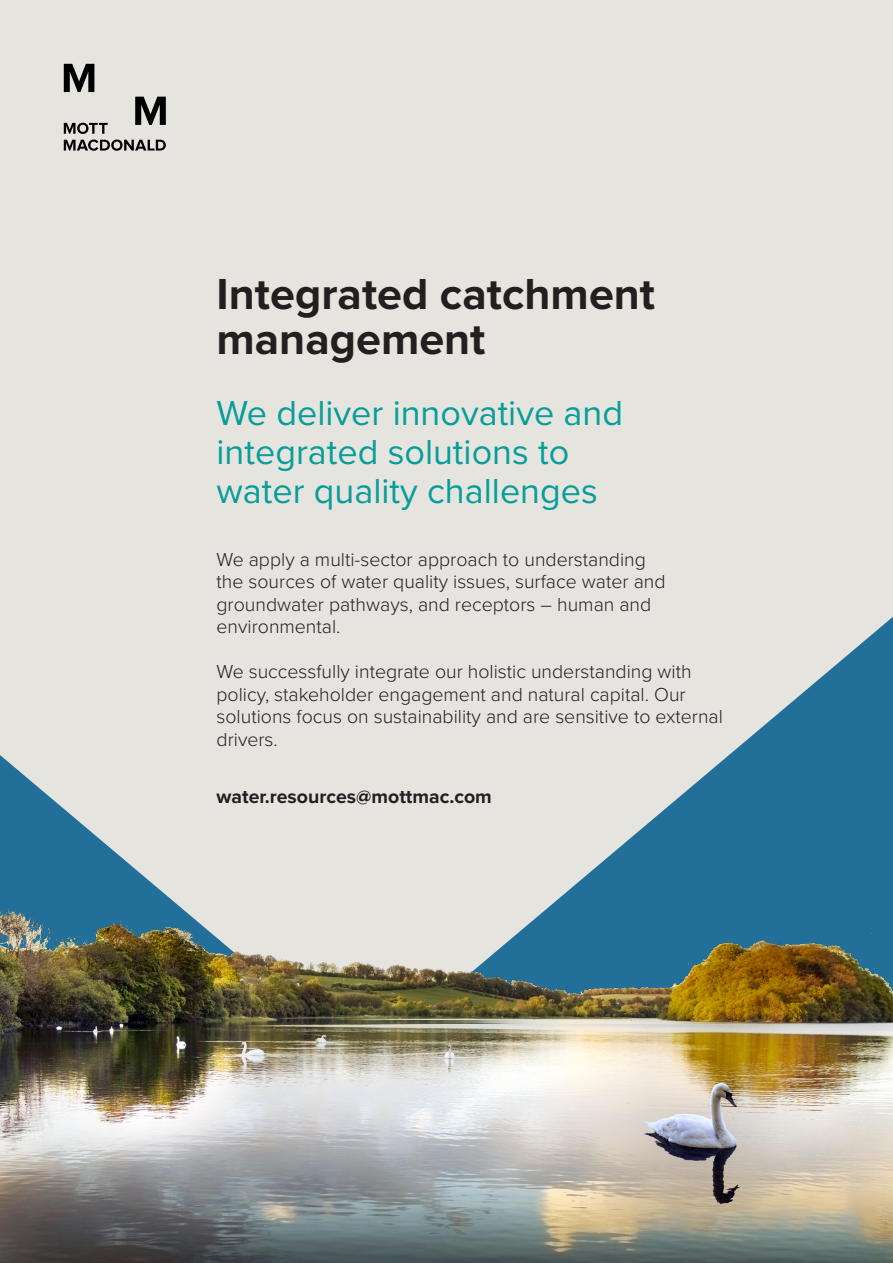
<style>
.page{position:relative;width:893px;height:1263px;background:#fff}
.page>*{position:absolute;margin:0;border:0;box-sizing:border-box;transform-origin:0 0}
.H2_-_Story_Headline{font:700 45px/45px "Proxima Nova";color:#231f20}
.Lead_in_1{font:36px/39px "Proxima Nova";color:#079e9a}
.t1{font:300 19.5px/22.5px "Proxima Nova";color:#231f20}
.t2{font:700 19.5px "Proxima Nova";color:#231f20}
</style>
<div class="page">
<div style="left:0;top:0;width:893px;height:1078px;background:#e6e4df"></div>
<svg style="left:729px;top:617px;width:164px;height:138px"></svg>
<svg style="left:64px;top:64px;width:102px;height:87px"></svg>
<img style="left:0;top:755px;width:893px;height:508px">
<p class="H2_-_Story_Headline" style="left:217px;top:270px;width:440px">Integrated catchment management</p>
<p class="Lead_in_1" style="left:217px;top:392px;width:408px">We deliver innovative and integrated solutions to water quality challenges</p>
<p class="t1" style="left:217px;top:547px;width:450px">We apply a multi-sector approach to understanding the sources of water quality issues, surface water and groundwater pathways, and receptors – human and environmental.</p>
<p class="t1" style="left:217px;top:659px;width:508px">We successfully integrate our holistic understanding with policy, stakeholder engagement and natural capital. Our solutions focus on sustainability and are sensitive to external drivers.</p>
<p class="t2" style="left:217px;top:782px;width:277px">water.resources@mottmac.com</p>
</div>
